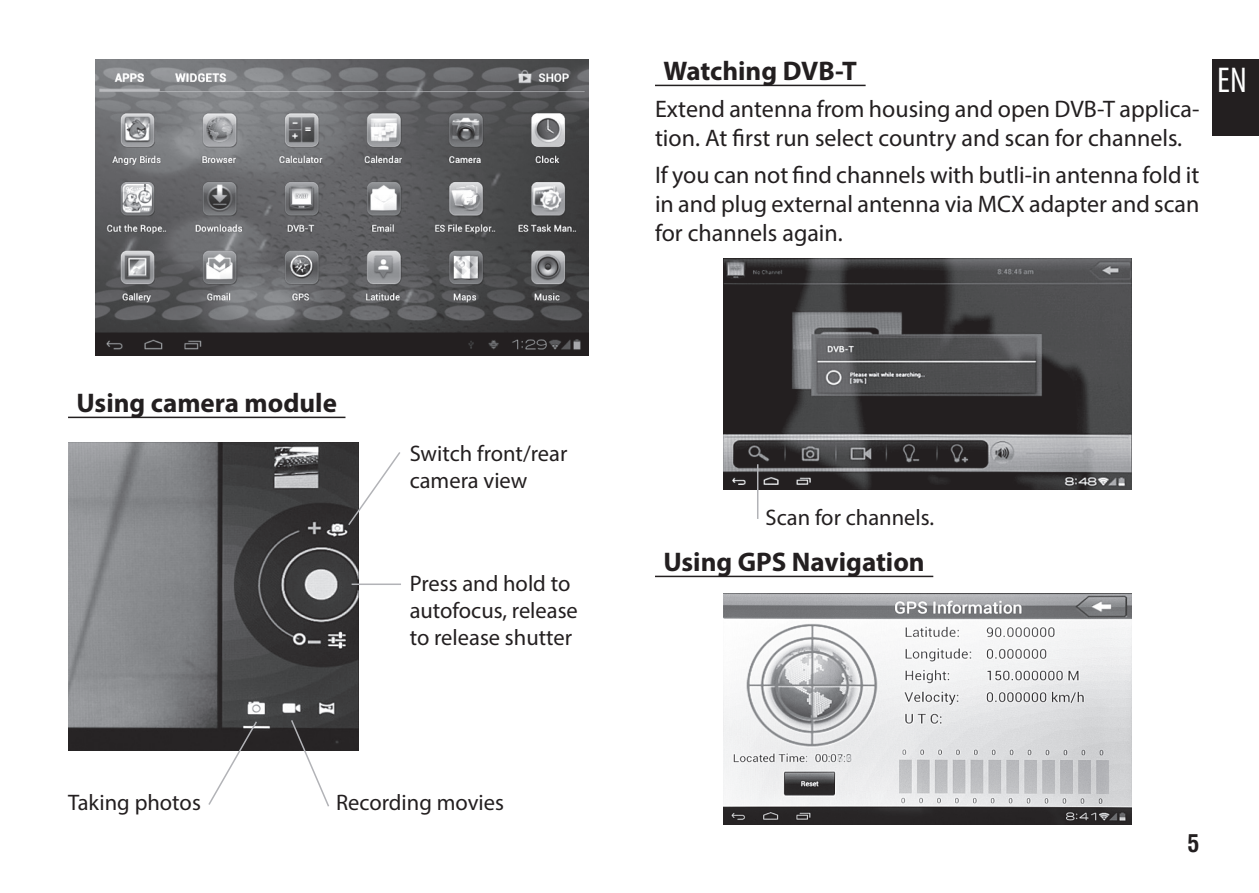
<style>
.page{position:relative;width:1259px;height:893px;background:#fff}
.page>*{position:absolute;margin:0;border:0;box-sizing:border-box;transform-origin:0 0}
.t1{font:condensed 36px "Myriad Pro";color:#fff}
.t2{font:700 27px "Myriad Pro";color:#231f20}
.t3{font:24px/28.8px "Myriad Pro";color:#231f20}
.t4{font:700 condensed 24px "Swiss 721 PL";color:#231f20}
.t5{font:22.5px/27px "Myriad Pro";color:#231f20}
</style>
<div class="page">
<div style="left:1212px;top:60px;width:47px;height:76px;background:#231f20"></div>
<img style="left:95px;top:60px;width:493px;height:296px">
<hr style="left:68px;top:417px;width:277px;height:1px;background:#231f20">
<img style="left:68px;top:442px;width:291px;height:308px">
<svg style="left:347px;top:450px;width:53px;height:77px"></svg>
<hr style="left:351px;top:583px;width:50px;height:2px;background:#b2b3b7">
<svg style="left:290px;top:718px;width:40px;height:89px"></svg>
<svg style="left:207px;top:720px;width:51px;height:85px"></svg>
<hr style="left:655px;top:85px;width:210px;height:1px;background:#231f20">
<hr style="left:655px;top:576px;width:278px;height:1px;background:#231f20">
<img style="left:723px;top:258px;width:408px;height:231px">
<img style="left:723px;top:593px;width:408px;height:232px">
<hr style="left:757px;top:464px;width:1px;height:55px;background:#b2b3b7">
<p class="t2" style="left:77px;top:385px;width:262px">Using camera module</p>
<p class="t5" style="left:410px;top:439px;width:159px">Switch front/rear camera view</p>
<p class="t5" style="left:410px;top:570px;width:170px">Press and hold to autofocus, release to release shutter</p>
<p class="t5" style="left:68px;top:789px;width:134px">Taking photos</p>
<p class="t5" style="left:336px;top:789px;width:169px">Recording movies</p>
<p class="t2" style="left:663px;top:53px;width:195px">Watching DVB-T</p>
<p class="t3" style="left:655px;top:94px;width:546px">Extend antenna from housing and open DVB-T applica&shy;tion. At first run select country and scan for channels.</p>
<p class="t3" style="left:655px;top:160px;width:546px;text-align:justify">If you can not find channels with butli-in antenna fold it in and plug external antenna via MCX adapter and scan for channels again.</p>
<h1 class="t1" style="left:1217px;top:58px;width:31px">EN</h1>
<p class="t5" style="left:765px;top:503px;width:168px">Scan for channels.</p>
<p class="t2" style="left:663px;top:544px;width:263px">Using GPS Navigation</p>
<p class="t4" style="left:1187px;top:829px;width:13px">5</p>
</div>
